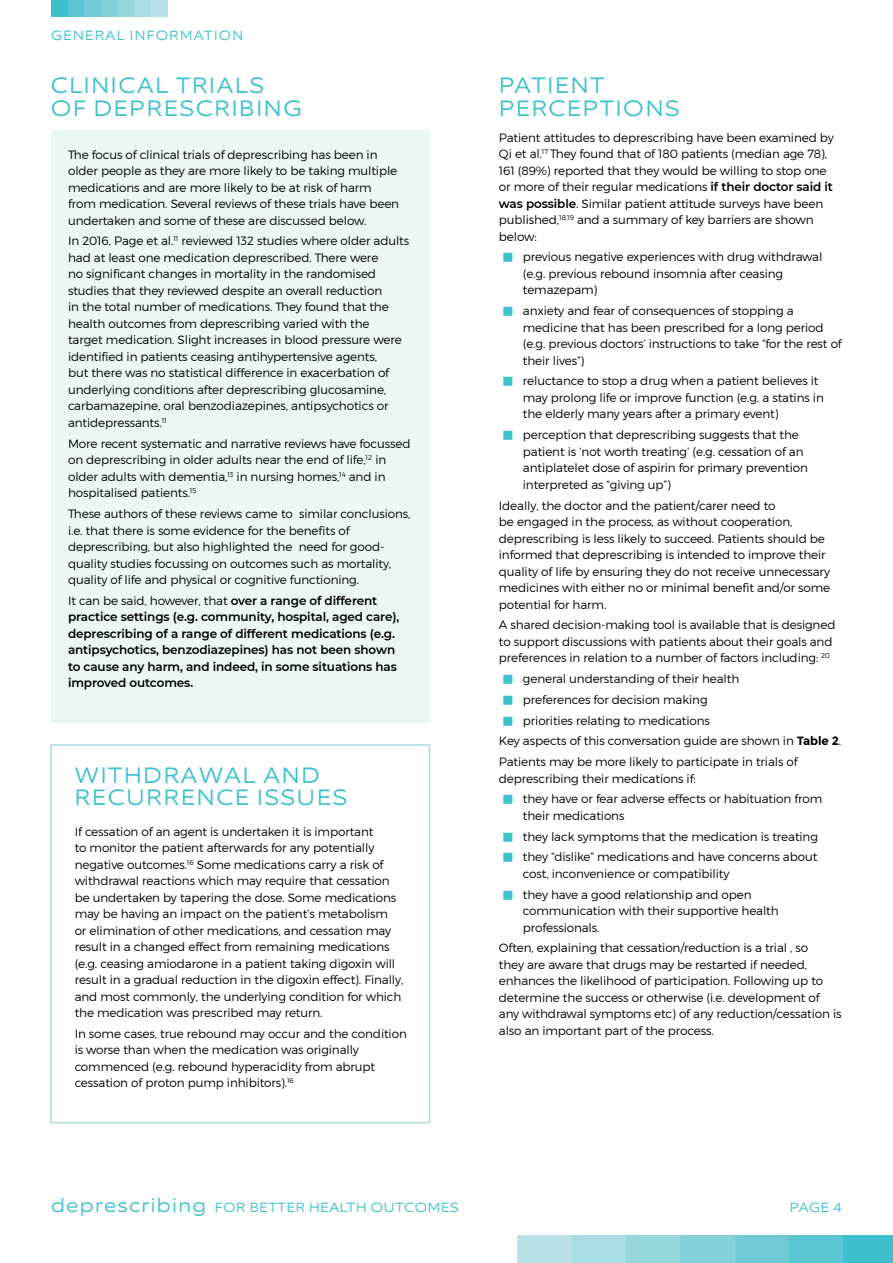
<style>
.page{position:relative;width:893px;height:1263px;background:#fff}
.page>*{position:absolute;margin:0;border:0;box-sizing:border-box;transform-origin:0 0}
.HEADING{font:300 22.5px/22.5px "Equip Extended";letter-spacing:.08em;color:#3ec1cd}
.t1{font:300 13.5px "Equip Extended";letter-spacing:.05em;color:#3ec1cd}
.t2{font:300 13.5px "Equip Extended";letter-spacing:.1em;color:#3ec1cd}
.BODY_TEXT{font:300 12px/16.5px "Montserrat";letter-spacing:-.01em;color:#000}
.BODY_TEXT-2{font:600 12px/16.5px "Montserrat";letter-spacing:-.01em;color:#000}
.s1{font-weight:300}
.s2{font-weight:600}
.s3{font-weight:700}
.s4{font-size:19.5px}
</style>
<div class="page">
<div style="left:843px;top:1235px;width:50px;height:28px;background:#3ec1cd"></div>
<div style="left:789px;top:1235px;width:54px;height:28px;background:#5ac6d1"></div>
<div style="left:734px;top:1235px;width:55px;height:28px;background:#70cbd5"></div>
<div style="left:680px;top:1235px;width:54px;height:28px;background:#84d1da"></div>
<div style="left:626px;top:1235px;width:54px;height:28px;background:#96d7de"></div>
<div style="left:571px;top:1235px;width:55px;height:28px;background:#a8dde3"></div>
<div style="left:517px;top:1235px;width:54px;height:28px;background:#b9e3e8"></div>
<div style="left:51px;top:0;width:17px;height:17px;background:#3ec1cd"></div>
<div style="left:68px;top:0;width:16px;height:17px;background:#5ac6d1"></div>
<div style="left:84px;top:0;width:17px;height:17px;background:#70cbd5"></div>
<div style="left:101px;top:0;width:17px;height:17px;background:#84d1da"></div>
<div style="left:118px;top:0;width:16px;height:17px;background:#96d7de"></div>
<div style="left:134px;top:0;width:17px;height:17px;background:#a8dde3"></div>
<div style="left:151px;top:0;width:17px;height:17px;background:#b9e3e8"></div>
<div style="left:51px;top:130px;width:378px;height:593px;background:#ebf7f7"></div>
<div style="left:50px;top:744px;width:380px;height:379px;border:2px solid #a8dde3"></div>
<p class="t2" style="left:51px;top:26px;width:194px">GENERAL INFORMATION</p>
<p class="HEADING" style="left:51px;top:74px;width:253px">CLINICAL TRIALS<br>OF DEPRESCRIBING</p>
<p class="BODY_TEXT" style="left:68px;top:146px;width:333px">The focus of clinical trials of deprescribing has been in older people as they are more likely to be taking multiple medications and are more likely to be at risk of harm from medication. Several reviews of these trials have been undertaken and some of these are discussed below.</p>
<p class="BODY_TEXT" style="left:68px;top:233px;width:343px">In 2016, Page et al.<sup>11</sup> reviewed 132 studies where older adults had at least one medication deprescribed. There were<br>no significant changes in mortality in the randomised studies that they reviewed despite an overall reduction<br>in the total number of medications. They found that the health outcomes from deprescribing varied with the<br>target medication. Slight increases in blood pressure were identified in patients ceasing antihypertensive agents,<br>but there was no statistical difference in exacerbation of underlying conditions after deprescribing glucosamine, carbamazepine, oral benzodiazepines, antipsychotics or antidepressants.<sup>11</sup></p>
<p class="BODY_TEXT" style="left:68px;top:435px;width:344px">More recent systematic and narrative reviews have focussed on deprescribing in older adults near the end of life,<sup>12</sup> in older adults with dementia,<sup>13</sup> in nursing homes,<sup>14</sup> and in hospitalised patients.<sup>15</sup></p>
<p class="BODY_TEXT" style="left:68px;top:505px;width:344px">These authors of these reviews came to similar conclusions, i.e. that there is some evidence for the benefits of deprescribing, but also highlighted the need for good&shy;quality studies focussing on outcomes such as mortality, quality of life and physical or cognitive functioning.</p>
<p class="BODY_TEXT-2" style="left:68px;top:592px;width:333px"><span class="s1">It can be said, however, that</span> over a range of different practice settings (e.g. community, hospital, aged care), deprescribing of a range of different medications (e.g. antipsychotics, benzodiazepines) has not been shown to cause any harm, and indeed, in some situations has improved outcomes.</p>
<p class="HEADING" style="left:75px;top:764px;width:274px">WITHDRAWAL AND<br>RECURRENCE ISSUES</p>
<p class="BODY_TEXT" style="left:75px;top:823px;width:330px">If cessation of an agent is undertaken it is important<br>to monitor the patient afterwards for any potentially negative outcomes.<sup>16</sup> Some medications carry a risk of withdrawal reactions which may require that cessation be undertaken by tapering the dose. Some medications may be having an impact on the patient’s metabolism<br>or elimination of other medications, and cessation may result in a changed effect from remaining medications (e.g. ceasing amiodarone in a patient taking digoxin will result in a gradual reduction in the digoxin effect). Finally, and most commonly, the underlying condition for which the medication was prescribed may return.</p>
<p class="BODY_TEXT" style="left:75px;top:1025px;width:334px">In some cases, true rebound may occur and the condition is worse than when the medication was originally commenced (e.g. rebound hyperacidity from abrupt cessation of proton pump inhibitors).<sup>16</sup></p>
<p class="HEADING" style="left:499px;top:74px;width:182px">PATIENT<br>PERCEPTIONS</p>
<p class="BODY_TEXT" style="left:499px;top:129px;width:336px">Patient attitudes to deprescribing have been examined by Qi et al.<sup>17</sup> They found that of 180 patients (median age 78), 161 (89%) reported that they would be willing to stop one or more of their regular medications <span class="s2">if their doctor said it was possible</span>. Similar patient attitude surveys have been published,<sup>18,19</sup> and a summary of key barriers are shown below:</p>
<p class="BODY_TEXT" style="left:523px;top:249px;width:301px">previous negative experiences with drug withdrawal (e.g. previous rebound insomnia after ceasing temazepam)</p>
<p class="BODY_TEXT" style="left:523px;top:302px;width:320px">anxiety and fear of consequences of stopping a medicine that has been prescribed for a long period (e.g. previous doctors’ instructions to take “for the rest of their lives”)</p>
<p class="BODY_TEXT" style="left:523px;top:373px;width:302px">reluctance to stop a drug when a patient believes it may prolong life or improve function (e.g. a statins in the elderly many years after a primary event)</p>
<p class="BODY_TEXT" style="left:523px;top:426px;width:287px">perception that deprescribing suggests that the patient is ‘not worth treating’ (e.g. cessation of an antiplatelet dose of aspirin for primary prevention interpreted as “giving up”)</p>
<p class="BODY_TEXT" style="left:499px;top:497px;width:333px">Ideally, the doctor and the patient/carer need to<br>be engaged in the process, as without cooperation, deprescribing is less likely to succeed. Patients should be informed that deprescribing is intended to improve their quality of life by ensuring they do not receive unnecessary medicines with either no or minimal benefit and/or some potential for harm.</p>
<p class="BODY_TEXT" style="left:499px;top:616px;width:338px">A shared decision-making tool is available that is designed to support discussions with patients about their goals and preferences in relation to a number of factors including: <sup>20</sup></p>
<p class="BODY_TEXT" style="left:523px;top:670px;width:218px">general understanding of their health</p>
<p class="BODY_TEXT" style="left:523px;top:691px;width:186px">preferences for decision making</p>
<p class="BODY_TEXT" style="left:523px;top:712px;width:189px">priorities relating to medications</p>
<p class="BODY_TEXT" style="left:499px;top:732px;width:344px">Key aspects of this conversation guide are shown in <span class="s3">Table 2</span>.</p>
<p class="BODY_TEXT" style="left:499px;top:753px;width:300px">Patients may be more likely to participate in trials of deprescribing their medications if:</p>
<p class="BODY_TEXT" style="left:523px;top:790px;width:301px">they have or fear adverse effects or habituation from their medications</p>
<p class="BODY_TEXT" style="left:523px;top:828px;width:297px">they lack symptoms that the medication is treating</p>
<p class="BODY_TEXT" style="left:523px;top:848px;width:296px">they “dislike” medications and have concerns about cost, inconvenience or compatibility</p>
<p class="BODY_TEXT" style="left:523px;top:886px;width:257px">they have a good relationship and open communication with their supportive health professionals.</p>
<p class="BODY_TEXT" style="left:499px;top:939px;width:344px">Often, explaining that cessation/reduction is a trial , so<br>they are aware that drugs may be restarted if needed, enhances the likelihood of participation. Following up to determine the success or otherwise (i.e. development of any withdrawal symptoms etc) of any reduction/cessation is also an important part of the process.</p>
<p class="t1" style="left:51px;top:1199px;width:409px"><span class="s4">deprescribing</span> FOR BETTER HEALTH OUTCOMES</p>
<p class="t1" style="left:790px;top:1199px;width:54px">PAGE 4</p>
</div>
